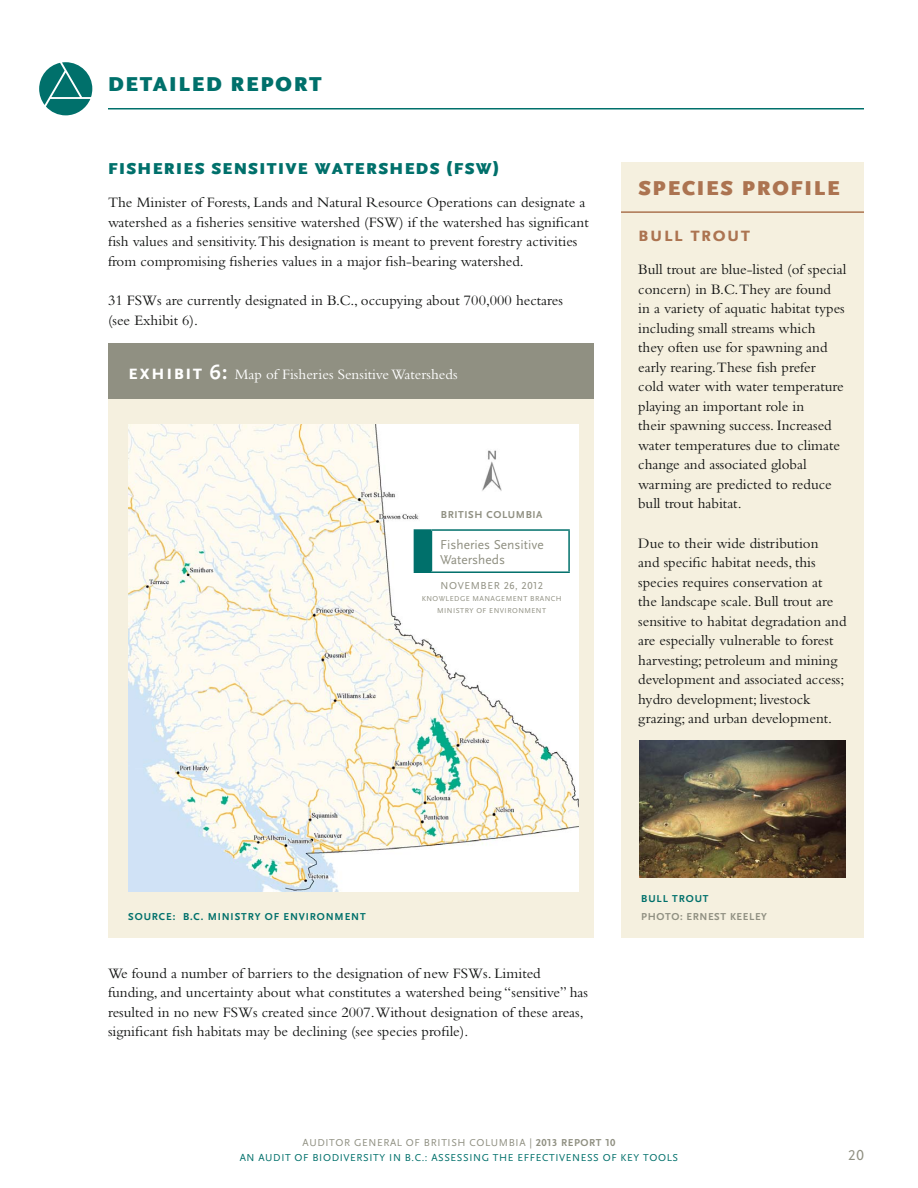
<style>
.page{position:relative;width:918px;height:1188px;background:#fff}
.page>*{position:absolute;margin:0;border:0;box-sizing:border-box;transform-origin:0 0}
.t1{font:900 21px "Scala Sans OT";letter-spacing:.085em;color:#00706b}
.t2{font:900 21px "Scala Sans OT";letter-spacing:.085em;color:#ac7451}
.t3{font:700 21px "Scala Sans OT";letter-spacing:.05em;color:#ac7451}
.t4{font:900 16.5px "Scala Sans OT";letter-spacing:.085em;color:#00706b}
.t5{font:15px/19.5px "Bembo Std";color:#131413}
.t6{font:15px "Bembo Std";color:#fff}
.t7{font:15px "Scala Sans OT";color:#909082}
.t8{font:13.5px/15px "Scala Sans OT";color:#909082}
.t9{font:10.5px/15px "Scala Sans OT";letter-spacing:.06em;color:#00706b;text-align:center}
.t10{font:700 10.5px "Scala Sans OT";letter-spacing:.085em;color:#00706b}
.t11{font:700 10.5px "Scala Sans OT";letter-spacing:.06em;color:#909082}
.t12{font:10.5px "Scala Sans OT";letter-spacing:.06em;color:#909082}
.t13{font:7.5px/12px "Scala Sans OT";letter-spacing:.06em;color:#909082;text-align:center}
.s1{font-family:"Scala Sans OT";font-weight:700;font-size:21px}
.s2{color:#909082}
.s3{font-weight:700;color:#909082}
</style>
<div class="page">
<svg style="left:39px;top:62px;width:53px;height:53px"></svg>
<hr style="left:108px;top:108px;width:756px;height:2px;background:#00706b">
<div style="left:108px;top:399px;width:486px;height:538px;background:#f5f0df"></div>
<img style="left:128px;top:425px;width:451px;height:467px">
<div style="left:404px;top:425px;width:175px;height:73px;background:#fff"></div>
<div style="left:108px;top:343px;width:486px;height:56px;background:#909082"></div>
<div style="left:414px;top:530px;width:17px;height:42px;background:#00706b"></div>
<div style="left:431px;top:530px;width:138px;height:42px;background:#fff"></div>
<hr style="left:431px;top:531px;width:1px;height:40px;background:#00706b">
<svg style="left:414px;top:529px;width:17px;height:1px"></svg>
<hr style="left:431px;top:529px;width:139px;height:2px;background:#00706b">
<hr style="left:568px;top:531px;width:2px;height:40px;background:#00706b">
<hr style="left:414px;top:571px;width:156px;height:2px;background:#00706b">
<img style="left:482px;top:450px;width:19px;height:41px">
<div style="left:621px;top:741px;width:243px;height:196px;background:#f5f0df"></div>
<div style="left:621px;top:162px;width:243px;height:579px;background:#f5f0df"></div>
<hr style="left:621px;top:211px;width:243px;height:2px;background:#ac7451">
<img style="left:640px;top:741px;width:205px;height:136px">
<h1 class="t1" style="left:108px;top:76px;width:215px">DETAILED REPORT</h1>
<p class="t4" style="left:108px;top:162px;width:393px">FISHERIES SENSITIVE WATERSHEDS (FSW)</p>
<p class="t5" style="left:108px;top:194px;width:482px">The Minister of Forests, Lands and Natural Resource Operations can designate a watershed as a fisheries sensitive watershed (FSW) if the watershed has significant fish values and sensitivity.This designation is meant to prevent forestry activities from compromising fisheries values in a major fish-bearing watershed.</p>
<p class="t5" style="left:108px;top:292px;width:457px">31 FSWs are currently designated in B.C., occupying about 700,000 hectares (see Exhibit 6).</p>
<p class="t6" style="left:128px;top:369px;width:331px"><span class="s1">exhibit 6:</span> Map of Fisheries Sensitive Watersheds</p>
<p class="t11" style="left:441px;top:511px;width:103px">BRITISH COLUMBIA</p>
<p class="t8" style="left:440px;top:538px;width:105px">Fisheries Sensitive<br>Watersheds</p>
<p class="t12" style="left:441px;top:582px;width:104px">NOVEMBER 26, 2012</p>
<p class="t13" style="left:422px;top:594px;width:142px">KNOWLEDGE MANAGEMENT BRANCH<br>MINISTRY OF ENVIRONMENT</p>
<h1 class="t2" style="left:638px;top:180px;width:203px">SPECIES PROFILE</h1>
<h1 class="t3" style="left:638px;top:226px;width:114px">bull trout</h1>
<p class="t5" style="left:638px;top:261px;width:210px">Bull trout are blue-listed (of special concern) in B.C.They are found in a variety of aquatic habitat types including small streams which<br>they often use for spawning and early rearing.These fish prefer<br>cold water with water temperature playing an important role in<br>their spawning success. Increased water temperatures due to climate change and associated global warming are predicted to reduce bull trout habitat.</p>
<p class="t5" style="left:638px;top:535px;width:210px">Due to their wide distribution<br>and specific habitat needs, this species requires conservation at<br>the landscape scale. Bull trout are sensitive to habitat degradation and are especially vulnerable to forest harvesting; petroleum and mining development and associated access; hydro development; livestock grazing; and urban development.</p>
<p class="t10" style="left:128px;top:912px;width:239px">SOURCE: B.C. MINISTRY OF ENVIRONMENT</p>
<p class="t5" style="left:108px;top:965px;width:482px">We found a number of barriers to the designation of new FSWs. Limited funding, and uncertainty about what constitutes a watershed being “sensitive” has resulted in no new FSWs created since 2007.Without designation of these areas, significant fish habitats may be declining (see species profile).</p>
<p class="t10" style="left:641px;top:895px;width:69px">BULL TROUT</p>
<p class="t11" style="left:641px;top:912px;width:127px">PHOTO: ERNEST KEELEY</p>
<p class="t9" style="left:240px;top:1136px;width:440px"><span class="s2">AUDITOR GENERAL OF BRITISH COLUMBIA |</span> <span class="s3">2013 REPORT 10<br></span>AN AUDIT OF BIODIVERSITY IN B.C.: ASSESSING THE EFFECTIVENESS OF KEY TOOLS</p>
<p class="t7" style="left:848px;top:1149px;width:17px">20</p>
</div>
